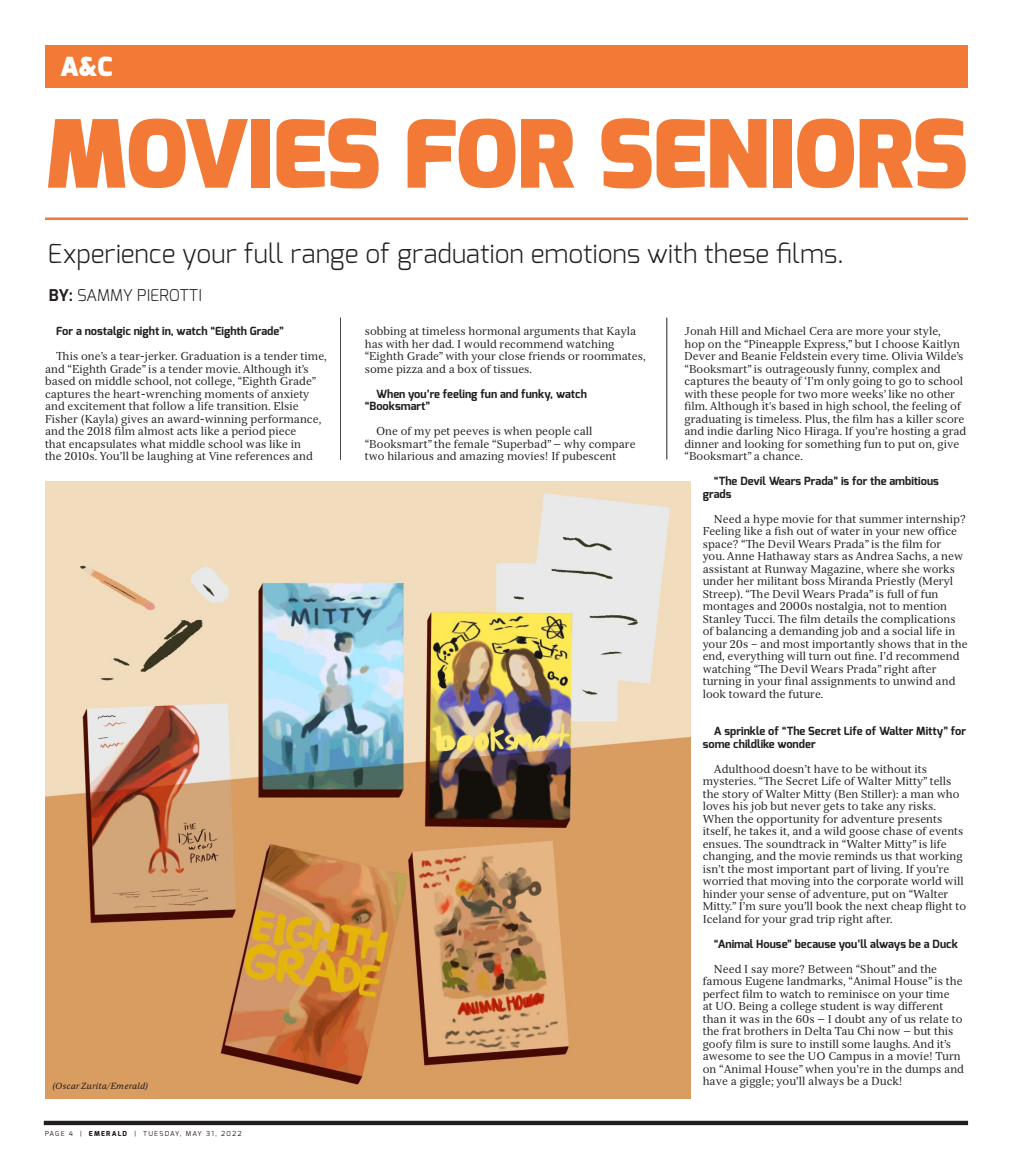
<style>
.page{position:relative;width:1013px;height:1170px;background:#fff}
.page>*{position:absolute;margin:0;border:0;box-sizing:border-box;transform-origin:0 0}
.t1{font:900 93.75px "Exo";letter-spacing:-.01em;color:#f37937}
.t2{font:300 26.25px "Exo";color:#231f20}
.t3{font:900 26.25px "Exo";color:#fff}
.t4{font:300 16.25px "Exo";color:#231f20}
.Body{font:11.25px/12.5px "Serif 12 Beta";color:#231f20}
.Body-2{font:700 11.25px/12.5px "Exo";color:#231f20}
.Masthead___Body{font:italic 8.75px "Serif 6 Beta";letter-spacing:.02em;color:#231f20}
.t5{font:6.88px "Exo";letter-spacing:.18em;color:#231f20}
.s1{font-weight:700}
.s2{font-weight:800}
</style>
<div class="page">
<hr style="left:44px;top:1121px;width:924px;height:4px;background:#231f20">
<div style="left:45px;top:45px;width:923px;height:43px;background:#f37937"></div>
<img style="left:45px;top:481px;width:645px;height:618px">
<hr style="left:45px;top:218px;width:923px;height:2px;background:#f37937">
<p class="t3" style="left:60px;top:49px;width:54px">A&amp;C</p>
<p class="t1" style="left:45px;top:94px;width:924px">MOVIES FOR SENIORS</p>
<p class="t2" style="left:48px;top:237px;width:797px">Experience your full range of graduation emotions with these films.</p>
<p class="t4" style="left:49px;top:285px;width:154px"><span class="s1">BY:</span> SAMMY PIEROTTI</p>
<p class="Body-2" style="left:56px;top:325px;width:229px">For a nostalgic night in, watch “Eighth Grade”</p>
<p class="Body" style="left:45px;top:350px;width:283px;text-indent:11px">This one’s a tear-jerker. Graduation is a tender time, and “Eighth Grade” is a tender movie. Although it’s based on middle school, not college, “Eighth Grade” captures the heart-wrenching moments of anxiety and excitement that follow a life transition. Elsie Fisher (Kayla) gives an award-winning performance, and the 2018 film almost acts like a period piece<br>that encapsulates what middle school was like in<br>the 2010s. You’ll be laughing at Vine references and</p>
<p class="Body" style="left:365px;top:325px;width:282px">sobbing at timeless hormonal arguments that Kayla has with her dad. I would recommend watching “Eighth Grade” with your close friends or roommates, some pizza and a box of tissues.</p>
<p class="Body-2" style="left:365px;top:388px;width:224px;text-indent:11px">When you’re feeling fun and funky, watch “Booksmart”</p>
<p class="Body" style="left:365px;top:425px;width:272px;text-indent:11px">One of my pet peeves is when people call “Booksmart” the female “Superbad” — why compare two hilarious and amazing movies! If pubescent</p>
<p class="Masthead___Body" style="left:52px;top:1081px;width:97px">(Oscar Zurita/Emerald)</p>
<p class="t5" style="left:45px;top:1129px;width:198px">PAGE 4 | <span class="s2">EMERALD</span> | TUESDAY, MAY 31, 2022</p>
<p class="Body" style="left:684px;top:325px;width:283px">Jonah Hill and Michael Cera are more your style,<br>hop on the “Pineapple Express,” but I choose Kaitlyn Dever and Beanie Feldstein every time. Olivia Wilde’s “Booksmart” is outrageously funny, complex and captures the beauty of ‘I’m only going to go to school with these people for two more weeks’ like no other film. Although it's based in high school, the feeling of graduating is timeless. Plus, the film has a killer score and indie darling Nico Hiraga. If you’re hosting a grad dinner and looking for something fun to put on, give “Booksmart” a chance.</p>
<p class="Body-2" style="left:702px;top:475px;width:238px;text-indent:11px">“The Devil Wears Prada” is for the ambitious grads</p>
<p class="Body" style="left:702px;top:513px;width:266px;text-indent:11px">Need a hype movie for that summer internship?<br>Feeling like a fish out of water in your new office space? “The Devil Wears Prada” is the film for<br>you. Anne Hathaway stars as Andrea Sachs, a new assistant at Runway Magazine, where she works under her militant boss Miranda Priestly (Meryl Streep). “The Devil Wears Prada” is full of fun montages and 2000s nostalgia, not to mention Stanley Tucci. The film details the complications of balancing a demanding job and a social life in your 20s – and most importantly shows that in the end, everything will turn out fine. I’d recommend watching “The Devil Wears Prada” right after turning in your final assignments to unwind and look toward the future.</p>
<p class="Body-2" style="left:702px;top:725px;width:265px;text-indent:11px">A sprinkle of “The Secret Life of Walter Mitty” for some childlike wonder</p>
<p class="Body" style="left:702px;top:763px;width:265px;text-indent:11px">Adulthood doesn’t have to be without its mysteries. “The Secret Life of Walter Mitty” tells the story of Walter Mitty (Ben Stiller): a man who loves his job but never gets to take any risks.<br>When the opportunity for adventure presents itself, he takes it, and a wild goose chase of events ensues. The soundtrack in “Walter Mitty” is life changing, and the movie reminds us that working isn’t the most important part of living. If you’re worried that moving into the corporate world will hinder your sense of adventure, put on “Walter Mitty.” I’m sure you’ll book the next cheap flight to Iceland for your grad trip right after.</p>
<p class="Body-2" style="left:714px;top:938px;width:245px">“Animal House” because you’ll always be a Duck</p>
<p class="Body" style="left:702px;top:963px;width:263px;text-indent:11px">Need I say more? Between “Shout” and the famous Eugene landmarks, “Animal House” is the perfect film to watch to reminisce on your time<br>at UO. Being a college student is way different than it was in the 60s — I doubt any of us relate to the frat brothers in Delta Tau Chi now — but this goofy film is sure to instill some laughs. And it’s awesome to see the UO Campus in a movie! Turn on “Animal House” when you’re in the dumps and have a giggle; you’ll always be a Duck!</p>
</div>
